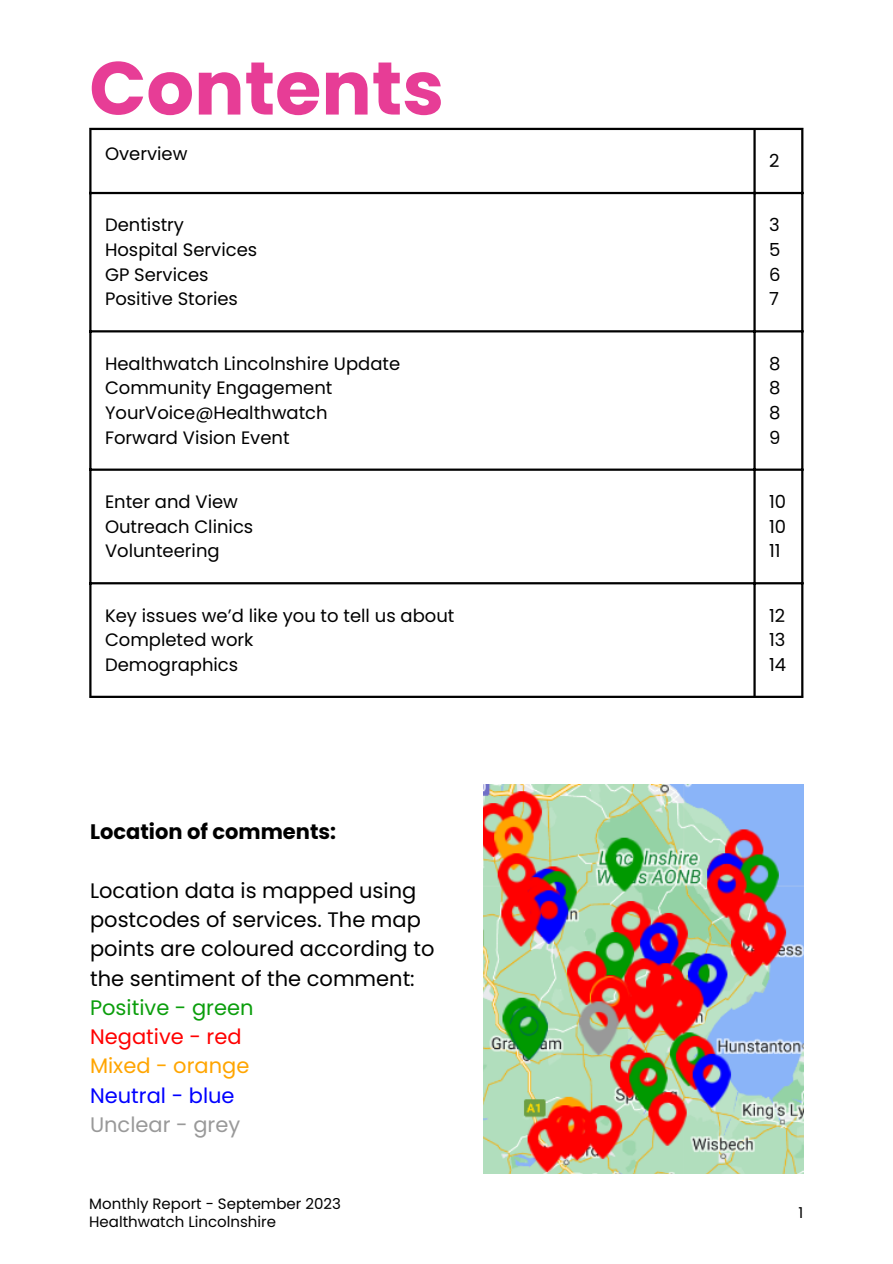
<style>
.page{position:relative;width:893px;height:1264px;background:#fff}
.page>*{position:absolute;margin:0;border:0;box-sizing:border-box;transform-origin:0 0}
.t1{font:700 75px "Poppins";color:#e73d96}
.t2{font:21px/29.2px "Poppins";color:#000}
.t3{font:700 21px "Poppins";color:#000}
.t4{font:21px "Poppins";color:#0b9e0c}
.t5{font:21px "Poppins";color:#f00}
.t6{font:21px "Poppins";color:#ffa500}
.t7{font:21px "Poppins";color:#00f}
.t8{font:21px "Poppins";color:#999}
.t9{font:18px/24.8px "Poppins";color:#000;text-align:justify}
.t10{font:15px "Poppins";color:#000}
</style>
<div class="page">
<img style="left:484px;top:784px;width:319px;height:389px">
<hr style="left:89px;top:130px;width:2px;height:565px;background:#000">
<hr style="left:753px;top:130px;width:2px;height:565px;background:#000">
<hr style="left:801px;top:130px;width:2px;height:565px;background:#000">
<hr style="left:89px;top:128px;width:714px;height:2px;background:#000">
<hr style="left:89px;top:192px;width:714px;height:2px;background:#000">
<hr style="left:89px;top:330px;width:714px;height:2px;background:#000">
<hr style="left:89px;top:468px;width:714px;height:3px;background:#000">
<hr style="left:89px;top:582px;width:714px;height:2px;background:#000">
<hr style="left:89px;top:695px;width:714px;height:3px;background:#000">
<p class="t1" style="left:89px;top:36px;width:356px">Contents</p>
<p class="t9" style="left:105px;top:141px;width:84px">Overview</p>
<p class="t9" style="left:105px;top:212px;width:81px">Dentistry</p>
<p class="t9" style="left:105px;top:237px;width:154px">Hospital Services</p>
<p class="t9" style="left:105px;top:262px;width:105px">GP Services</p>
<p class="t9" style="left:105px;top:287px;width:134px">Positive Stories</p>
<p class="t9" style="left:105px;top:351px;width:296px">Healthwatch Lincolnshire Update</p>
<p class="t9" style="left:105px;top:375px;width:229px">Community Engagement</p>
<p class="t9" style="left:105px;top:400px;width:224px">YourVoice@Healthwatch</p>
<p class="t9" style="left:105px;top:425px;width:186px">Forward Vision Event</p>
<p class="t9" style="left:105px;top:489px;width:134px">Enter and View</p>
<p class="t9" style="left:105px;top:514px;width:150px">Outreach Clinics</p>
<p class="t9" style="left:105px;top:538px;width:116px">Volunteering</p>
<p class="t9" style="left:105px;top:603px;width:351px">Key issues we’d like you to tell us about</p>
<p class="t9" style="left:105px;top:627px;width:150px">Completed work</p>
<p class="t9" style="left:105px;top:652px;width:135px">Demographics</p>
<p class="t3" style="left:90px;top:817px;width:247px">Location of comments:</p>
<p class="t2" style="left:90px;top:875px;width:346px">Location data is mapped using postcodes of services. The map points are coloured according to the sentiment of the comment:</p>
<p class="t4" style="left:90px;top:992px;width:165px">Positive - green</p>
<p class="t5" style="left:90px;top:1022px;width:153px">Negative - red</p>
<p class="t6" style="left:90px;top:1051px;width:161px">Mixed - orange</p>
<p class="t7" style="left:90px;top:1080px;width:146px">Neutral - blue</p>
<p class="t8" style="left:90px;top:1109px;width:152px">Unclear - grey</p>
<p class="t10" style="left:89px;top:1193px;width:253px">Monthly Report - September 2023</p>
<p class="t10" style="left:89px;top:1211px;width:188px">Healthwatch Lincolnshire</p>
<p class="t9" style="left:769px;top:148px;width:12px">2</p>
<p class="t9" style="left:769px;top:212px;width:13px">3<br>5<br>6<br>7</p>
<p class="t9" style="left:769px;top:351px;width:13px">8<br>8<br>8<br>9</p>
<p class="t9" style="left:769px;top:489px;width:19px">10<br>10<br>11</p>
<p class="t9" style="left:769px;top:603px;width:19px">12<br>13<br>14</p>
<p class="t10" style="left:798px;top:1202px;width:6px">1</p>
</div>
